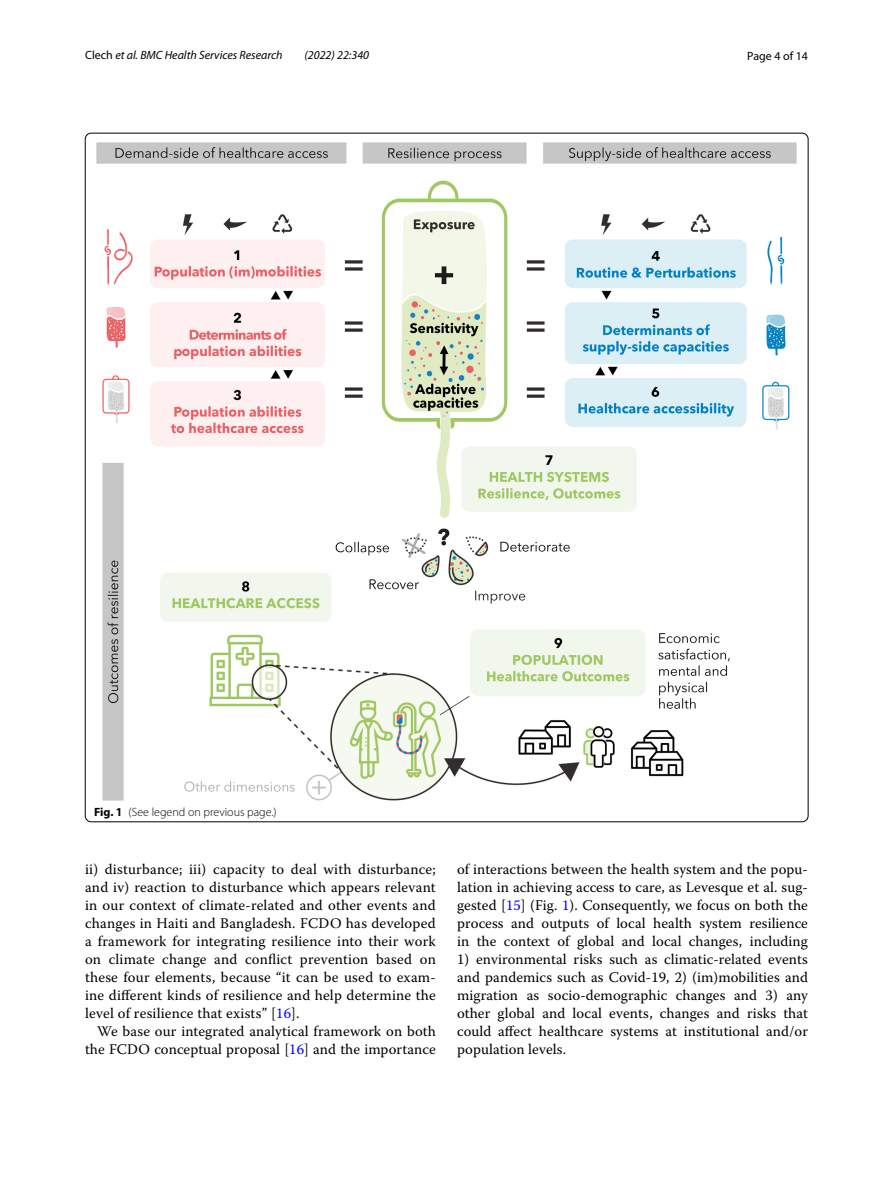
<style>
.page{position:relative;width:893px;height:1187px;background:#fff}
.page>*{position:absolute;margin:0;border:0;box-sizing:border-box;transform-origin:0 0}
.t1{font:14.7px/18px "Warnock Pro";letter-spacing:.005em;color:#000;text-align:justify}
.t2{font:italic 12px "Myriad Pro";color:#000}
.t3{font:300 12px "Myriad Pro";color:#000}
.t4{font:12px "Myriad Pro";color:#000}
.s1{font-style:normal}
.s2{font-weight:700}
.s3{color:#00f}
</style>
<div class="page">
<img style="left:96px;top:142px;width:701px;height:658px">
<p class="t2" style="left:85px;top:48px;width:199px"><span class="s1">Clech</span> et al. BMC Health Services Research</p>
<p class="t2" style="left:304px;top:48px;width:66px">(2022) 22:340</p>
<p class="t4" style="left:747px;top:48px;width:62px">Page 4 of 14</p>
<p class="t3" style="left:94px;top:805px;width:184px"><span class="s2">Fig. 1</span> (See legend on previous page.)</p>
<p class="t1" style="left:85px;top:860px;width:352px">ii) disturbance; iii) capacity to deal with disturbance; and iv) reaction to disturbance which appears relevant in our context of climate-related and other events and changes in Haiti and Bangladesh. FCDO has developed a framework for integrating resilience into their work on climate change and conflict prevention based on these four elements, because “it can be used to exam&shy;ine different kinds of resilience and help determine the level of resilience that exists” [<span class="s3">16</span>].</p>
<p class="t1" style="left:85px;top:1022px;width:352px;text-align:right">We base our integrated analytical framework on both the FCDO conceptual proposal [<span class="s3">16</span>] and the importance</p>
<p class="t1" style="left:457px;top:860px;width:352px">of interactions between the health system and the popu&shy;lation in achieving access to care, as Levesque et al. sug&shy;gested [<span class="s3">15</span>] (Fig. <span class="s3">1</span>). Consequently, we focus on both the process and outputs of local health system resilience in the context of global and local changes, including</p>
<p class="t1" style="left:457px;top:950px;width:352px">1) environmental risks such as climatic-related events and pandemics such as Covid-19, 2) (im)mobilities and migration as socio-demographic changes and 3) any other global and local events, changes and risks that could affect healthcare systems at institutional and/or population levels.</p>
</div>
